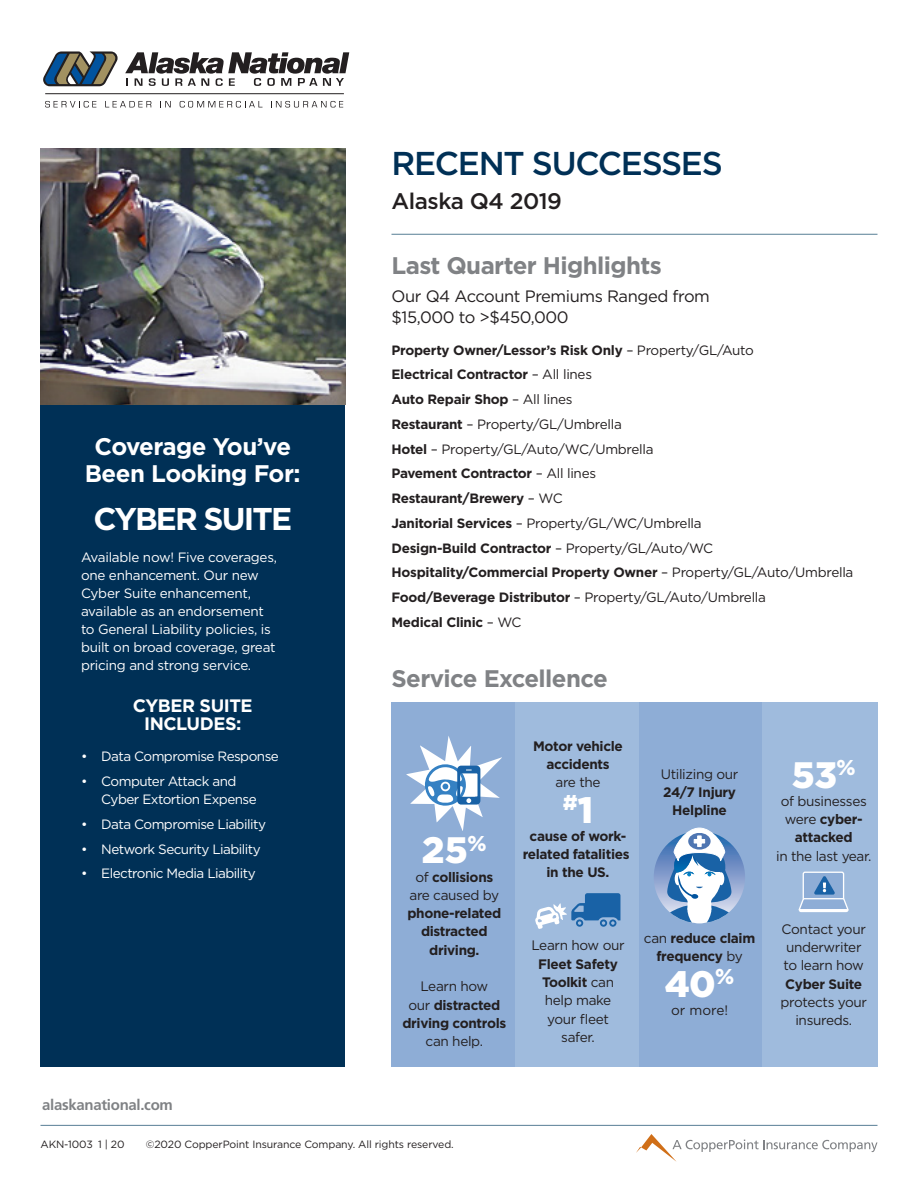
<style>
.page{position:relative;width:918px;height:1188px;background:#fff}
.page>*{position:absolute;margin:0;border:0;box-sizing:border-box;transform-origin:0 0}
.t1{font:900 36.75px "Gotham";color:#fff}
.t2{font:500 33px "Gotham";letter-spacing:-.04em;color:#003056}
.t3{font:700 31.5px "Gotham";letter-spacing:-.06em;color:#fff}
.t4{font:700 24px "Gotham";letter-spacing:-.025em;color:#808285}
.t5{font:700 24px "Gotham";letter-spacing:-.02em;color:#fff}
.t6{font:500 22.5px "Gotham";letter-spacing:-.02em;color:#231f20}
.t7{font:900 21.45px "Gotham";color:#fff}
.t8{font:700 18px/18px "Gotham";letter-spacing:-.025em;color:#fff;text-align:center}
.t9{font:16.5px/21px "Gotham";letter-spacing:-.025em;color:#231f20}
.t10{font:700 15px "Frutiger LT Std";letter-spacing:-.02em;color:#808285}
.t11{font:700 13.65px/18.3px "Gotham";letter-spacing:-.025em;color:#231f20;text-align:center}
.t12{font:13.65px/18.3px "Gotham";letter-spacing:-.025em;color:#231f20;text-align:center}
.t13{font:700 13.5px "Gotham";letter-spacing:-.02em;color:#231f20}
.t14{font:13.5px "Gotham";letter-spacing:-.02em;color:#fff}
.t15{font:13.5px "Gotham";letter-spacing:-.02em;color:#231f20}
.t16{font:13.5px/18px "Gotham";letter-spacing:-.04em;color:#fff}
.States{font:10.5px "Gotham";letter-spacing:-.01em;color:#231f20}
.s1{font-weight:400}
.s2{font-weight:700}
.s3{font-size:36.75px}
</style>
<div class="page">
<svg style="left:43px;top:51px;width:75px;height:35px"></svg>
<svg style="left:125px;top:52px;width:224px;height:34px"></svg>
<svg style="left:45px;top:101px;width:51px;height:6px"></svg>
<svg style="left:105px;top:101px;width:46px;height:6px"></svg>
<svg style="left:160px;top:101px;width:11px;height:6px"></svg>
<svg style="left:180px;top:101px;width:82px;height:6px"></svg>
<svg style="left:271px;top:101px;width:72px;height:6px"></svg>
<hr style="left:45px;top:93px;width:299px;height:1px;background:#231f20">
<svg style="left:636px;top:1134px;width:241px;height:28px"></svg>
<hr style="left:40px;top:1125px;width:838px;height:1px;background:#577e95">
<div style="left:40px;top:403px;width:305px;height:663px;background:#003056"></div>
<hr style="left:392px;top:234px;width:486px;height:1px;background:#577e95">
<div style="left:40px;top:148px;width:307px;height:259px;background:#231f20;opacity:.18"></div>
<div style="left:392px;top:702px;width:123px;height:364px;background:#8eadd6"></div>
<div style="left:638px;top:702px;width:124px;height:364px;background:#8eadd6"></div>
<div style="left:762px;top:702px;width:116px;height:364px;background:#9fbbdd"></div>
<div style="left:515px;top:702px;width:123px;height:364px;background:#9fbbdd"></div>
<svg style="left:406px;top:736px;width:96px;height:95px"></svg>
<svg style="left:798px;top:871px;width:51px;height:42px"></svg>
<svg style="left:654px;top:831px;width:91px;height:92px"></svg>
<svg style="left:666px;top:828px;width:66px;height:95px;background:#96b5d6"></svg>
<svg style="left:535px;top:893px;width:85px;height:36px"></svg>
<p class="t5" style="left:94px;top:431px;width:198px">Coverage You’ve</p>
<p class="t5" style="left:85px;top:458px;width:217px">Been Looking For:</p>
<p class="t3" style="left:93px;top:498px;width:200px">CYBER SUITE</p>
<p class="t14" style="left:81px;top:549px;width:198px">Available now! Five coverages,</p>
<p class="t14" style="left:81px;top:567px;width:179px">one enhancement. Our new</p>
<p class="t14" style="left:81px;top:585px;width:172px">Cyber Suite enhancement,</p>
<p class="t14" style="left:81px;top:603px;width:184px">available as an endorsement</p>
<p class="t14" style="left:81px;top:621px;width:191px">to General Liability policies, is</p>
<p class="t14" style="left:81px;top:639px;width:196px">built on broad coverage, great</p>
<p class="t14" style="left:81px;top:657px;width:172px">pricing and strong service.</p>
<p class="t8" style="left:133px;top:697px;width:121px">CYBER SUITE<br>INCLUDES:</p>
<p class="t16" style="left:81px;top:747px;width:199px">• Data Compromise Response</p>
<p class="t16" style="left:101px;top:772px;width:157px;text-indent:-20px">• Computer Attack and<br>Cyber Extortion Expense</p>
<p class="t16" style="left:81px;top:815px;width:187px">• Data Compromise Liability</p>
<p class="t16" style="left:81px;top:840px;width:181px">• Network Security Liability</p>
<p class="t16" style="left:81px;top:864px;width:176px">• Electronic Media Liability</p>
<p class="t2" style="left:392px;top:142px;width:333px">RECENT SUCCESSES</p>
<p class="t6" style="left:392px;top:187px;width:172px">Alaska Q4 2019</p>
<p class="t4" style="left:392px;top:250px;width:272px">Last Quarter Highlights</p>
<p class="t9" style="left:392px;top:286px;width:320px">Our Q4 Account Premiums Ranged from $15,000 to &gt;$450,000</p>
<p class="t13" style="left:392px;top:341px;width:364px">Property Owner/Lessor’s Risk Only <span class="s1">– Property/GL/Auto</span></p>
<p class="t13" style="left:392px;top:366px;width:202px">Electrical Contractor <span class="s1">– All lines</span></p>
<p class="t13" style="left:392px;top:390px;width:183px">Auto Repair Shop <span class="s1">– All lines</span></p>
<p class="t15" style="left:392px;top:416px;width:232px"><span class="s2">Restaurant</span> – Property/GL/Umbrella</p>
<p class="t15" style="left:392px;top:440px;width:264px"><span class="s2">Hotel</span> – Property/GL/Auto/WC/Umbrella</p>
<p class="t13" style="left:392px;top:465px;width:206px">Pavement Contractor <span class="s1">– All lines</span></p>
<p class="t13" style="left:392px;top:489px;width:173px">Restaurant/Brewery <span class="s1">– WC</span></p>
<p class="t15" style="left:392px;top:515px;width:312px"><span class="s2">Janitorial Services</span> – Property/GL/WC/Umbrella</p>
<p class="t13" style="left:392px;top:539px;width:323px">Design-Build Contractor <span class="s1">– Property/GL/Auto/WC</span></p>
<p class="t13" style="left:392px;top:564px;width:463px">Hospitality/Commercial Property Owner <span class="s1">– Property/GL/Auto/Umbrella</span></p>
<p class="t15" style="left:392px;top:589px;width:376px"><span class="s2">Food/Beverage Distributor</span> – Property/GL/Auto/Umbrella</p>
<p class="t13" style="left:392px;top:613px;width:132px">Medical Clinic <span class="s1">– WC</span></p>
<p class="t4" style="left:392px;top:662px;width:218px">Service Excellence</p>
<p class="t1" style="left:422px;top:825px;width:66px">25<sup>%</sup></p>
<p class="t11" style="left:407px;top:868px;width:95px"><span class="s1">of</span> collisions <span class="s1">are caused by </span>phone-related distracted driving.</p>
<p class="t11" style="left:402px;top:977px;width:105px"><span class="s1">Learn how<br>our</span> distracted driving controls <span class="s1">can help.</span></p>
<p class="t11" style="left:533px;top:737px;width:91px">Motor vehicle accidents<br><span class="s1">are the</span></p>
<p class="t7" style="left:563px;top:788px;width:32px">#<span class="s3">1</span></p>
<p class="t11" style="left:523px;top:827px;width:108px">cause of work&shy;related fatalities in the US.</p>
<p class="t11" style="left:661px;top:765px;width:79px"><span class="s1">Utilizing our<br></span>24/7 Injury<br>Helpline</p>
<p class="t12" style="left:531px;top:936px;width:95px">Learn how our<br><span class="s2">Fleet Safety<br>Toolkit</span> can help make your fleet safer.</p>
<p class="t11" style="left:644px;top:929px;width:113px"><span class="s1">can</span> reduce claim frequency <span class="s1">by</span></p>
<p class="t1" style="left:665px;top:958px;width:71px">40<sup>%</sup></p>
<p class="t12" style="left:671px;top:1001px;width:58px">or more!</p>
<p class="t1" style="left:792px;top:749px;width:65px">53<sup>%</sup></p>
<p class="t12" style="left:776px;top:792px;width:97px">of businesses were <span class="s2">cyber&shy;attacked<br></span>in the last year.</p>
<p class="t12" style="left:780px;top:920px;width:88px">Contact your underwriter to learn how<br><span class="s2">Cyber Suite </span>protects your insureds.</p>
<p class="t10" style="left:42px;top:1096px;width:132px">alaskanational.com</p>
<p class="States" style="left:40px;top:1138px;width:86px">AKN-1003 1 | 20</p>
<p class="States" style="left:146px;top:1138px;width:310px">©2020 CopperPoint Insurance Company. All rights reserved.</p>
</div>
